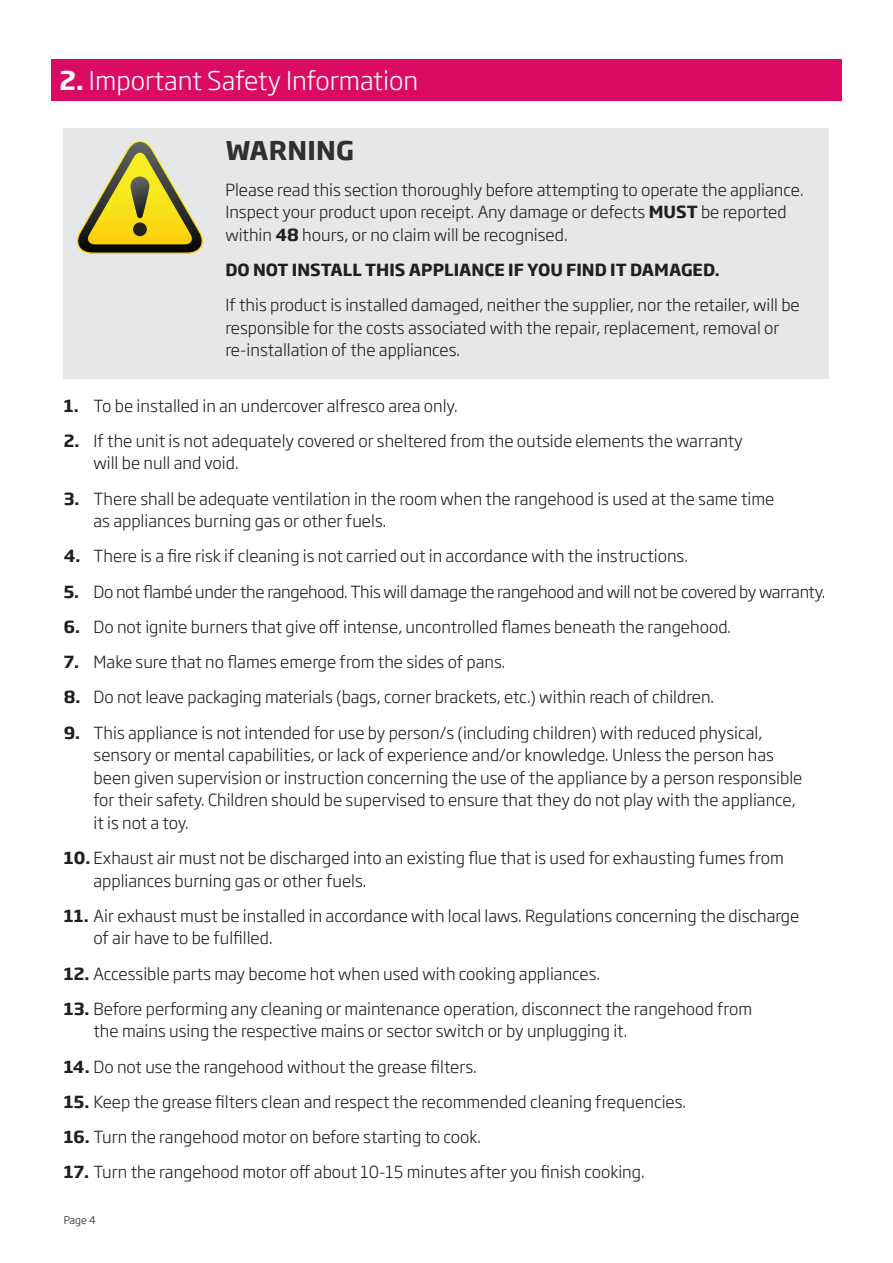
<style>
.page{position:relative;width:893px;height:1263px;background:#fff}
.page>*{position:absolute;margin:0;border:0;box-sizing:border-box;transform-origin:0 0}
.t1{font:300 25.5px "Soho Gothic Pro";color:#fff}
.t2{font:700 25.5px "Soho Gothic Pro";letter-spacing:.01em;color:#312f30}
.t3{font:300 16.5px/22.5px "Soho Gothic Pro";color:#231f20}
.t4{font:300 16.5px "Soho Gothic Pro";letter-spacing:-.02em;color:#231f20}
.t5{font:700 16.5px "Soho Gothic Pro";color:#231f20}
.t6{font:300 10.5px "Soho Gothic Pro";color:#231f20}
.s1{font-weight:700}
</style>
<div class="page">
<div style="left:51px;top:60px;width:791px;height:41px;background:#db0a62"></div>
<div style="left:64px;top:128px;width:765px;height:250px;background:#e6e7e9"></div>
<svg style="left:76px;top:141px;width:128px;height:113px"></svg>
<div style="left:133px;top:222px;width:14px;height:14px;background:#231f20;border-radius:7px"></div>
<h1 class="t1" style="left:60px;top:61px;width:360px"><span class="s1">2.</span> Important Safety Information</h1>
<h1 class="t2" style="left:225px;top:131px;width:130px">WARNING</h1>
<p class="t3" style="left:225px;top:177px;width:580px">Please read this section thoroughly before attempting to operate the appliance.<br>Inspect your product upon receipt. Any damage or defects <span class="s1">MUST</span> be reported within <span class="s1">48</span> hours, or no claim will be recognised.</p>
<p class="t5" style="left:225px;top:257px;width:496px">DO NOT INSTALL THIS APPLIANCE IF YOU FIND IT DAMAGED.</p>
<p class="t3" style="left:225px;top:293px;width:576px">If this product is installed damaged, neither the supplier, nor the retailer, will be responsible for the costs associated with the repair, replacement, removal or re-installation of the appliances.</p>
<p class="t3" style="left:64px;top:393px;width:395px"><span class="s1">1.</span> To be installed in an undercover alfresco area only.</p>
<p class="t3" style="left:94px;top:428px;width:651px;text-indent:-30px"><span class="s1">2.</span> If the unit is not adequately covered or sheltered from the outside elements the warranty will be null and void.</p>
<p class="t3" style="left:94px;top:486px;width:682px;text-indent:-30px"><span class="s1">3.</span> There shall be adequate ventilation in the room when the rangehood is used at the same time as appliances burning gas or other fuels.</p>
<p class="t3" style="left:64px;top:544px;width:626px"><span class="s1">4.</span> There is a fire risk if cleaning is not carried out in accordance with the instructions.</p>
<p class="t4" style="left:64px;top:579px;width:763px"><span class="s1">5.</span> Do not flambé under the rangehood. This will damage the rangehood and will not be covered by warranty.</p>
<p class="t3" style="left:64px;top:615px;width:669px"><span class="s1">6.</span> Do not ignite burners that give off intense, uncontrolled flames beneath the rangehood.</p>
<p class="t3" style="left:64px;top:650px;width:443px"><span class="s1">7.</span> Make sure that no flames emerge from the sides of pans.</p>
<p class="t3" style="left:64px;top:685px;width:652px"><span class="s1">8.</span> Do not leave packaging materials (bags, corner brackets, etc.) within reach of children.</p>
<p class="t3" style="left:94px;top:720px;width:710px;text-indent:-30px"><span class="s1">9.</span> This appliance is not intended for use by person/s (including children) with reduced physical, sensory or mental capabilities, or lack of experience and/or knowledge. Unless the person has been given supervision or instruction concerning the use of the appliance by a person responsible for their safety. Children should be supervised to ensure that they do not play with the appliance, it is not a toy.</p>
<p class="t3" style="left:94px;top:846px;width:692px;text-indent:-30px"><span class="s1">10.</span> Exhaust air must not be discharged into an existing flue that is used for exhausting fumes from appliances burning gas or other fuels.</p>
<p class="t3" style="left:94px;top:903px;width:707px;text-indent:-30px"><span class="s1">11.</span> Air exhaust must be installed in accordance with local laws. Regulations concerning the discharge of air have to be fulfilled.</p>
<p class="t3" style="left:64px;top:961px;width:538px"><span class="s1">12.</span> Accessible parts may become hot when used with cooking appliances.</p>
<p class="t3" style="left:94px;top:996px;width:660px;text-indent:-30px"><span class="s1">13.</span> Before performing any cleaning or maintenance operation, disconnect the rangehood from the mains using the respective mains or sector switch or by unplugging it.</p>
<p class="t3" style="left:64px;top:1054px;width:414px"><span class="s1">14.</span> Do not use the rangehood without the grease filters.</p>
<p class="t3" style="left:64px;top:1089px;width:624px"><span class="s1">15.</span> Keep the grease filters clean and respect the recommended cleaning frequencies.</p>
<p class="t3" style="left:64px;top:1125px;width:419px"><span class="s1">16.</span> Turn the rangehood motor on before starting to cook.</p>
<p class="t3" style="left:64px;top:1160px;width:582px"><span class="s1">17.</span> Turn the rangehood motor off about 10-15 minutes after you finish cooking.</p>
<p class="t6" style="left:64px;top:1212px;width:34px">Page 4</p>
</div>
